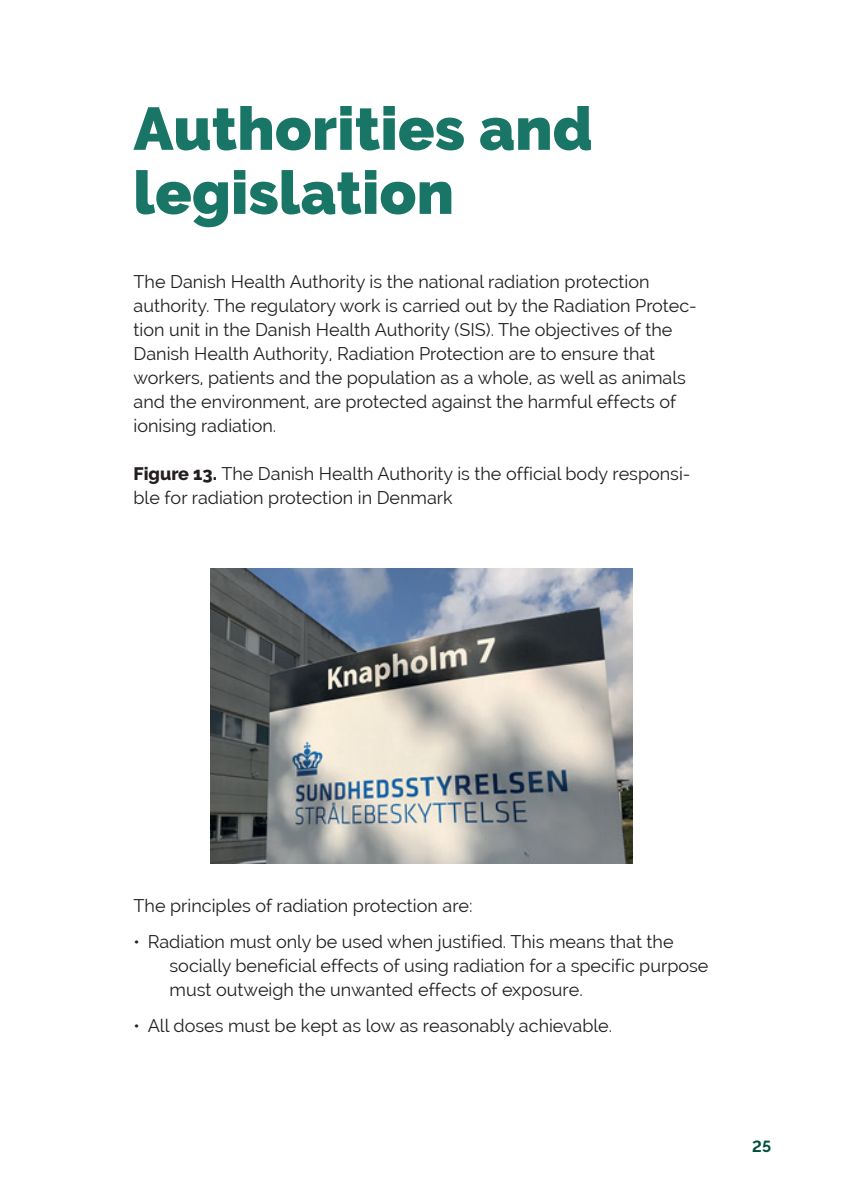
<style>
.page{position:relative;width:842px;height:1191px;background:#fff}
.page>*{position:absolute;margin:0;border:0;box-sizing:border-box;transform-origin:0 0}
.t1{font:900 60px/64px "Raleway";letter-spacing:.005em;color:#197565}
.t2{font:18px/24px "Raleway";color:#231f20}
.t3{font:700 16px "Raleway";color:#00513c}
.s1{font-weight:800}
</style>
<div class="page">
<img style="left:211px;top:568px;width:421px;height:295px">
<h1 class="t1" style="left:134px;top:97px;width:461px">Authorities and legislation</h1>
<p class="t2" style="left:134px;top:270px;width:564px">The Danish Health Authority is the national radiation protection authority. The regulatory work is carried out by the Radiation Protec&shy;tion unit in the Danish Health Authority (SIS). The objectives of the Danish Health Authority, Radiation Protection are to ensure that workers, patients and the population as a whole, as well as animals and the environment, are protected against the harmful effects of ionising radiation.</p>
<p class="t2" style="left:134px;top:462px;width:558px"><span class="s1">Figure 13.</span> The Danish Health Authority is the official body responsi&shy;ble for radiation protection in Denmark</p>
<p class="t2" style="left:134px;top:894px;width:341px">The principles of radiation protection are:</p>
<p class="t2" style="left:170px;top:930px;width:540px;text-indent:-36px">• Radiation must only be used when justified. This means that the socially beneficial effects of using radiation for a specific purpose must outweigh the unwanted effects of exposure.</p>
<p class="t2" style="left:134px;top:1014px;width:480px">• All doses must be kept as low as reasonably achievable.</p>
<p class="t3" style="left:752px;top:1137px;width:20px">25</p>
</div>
